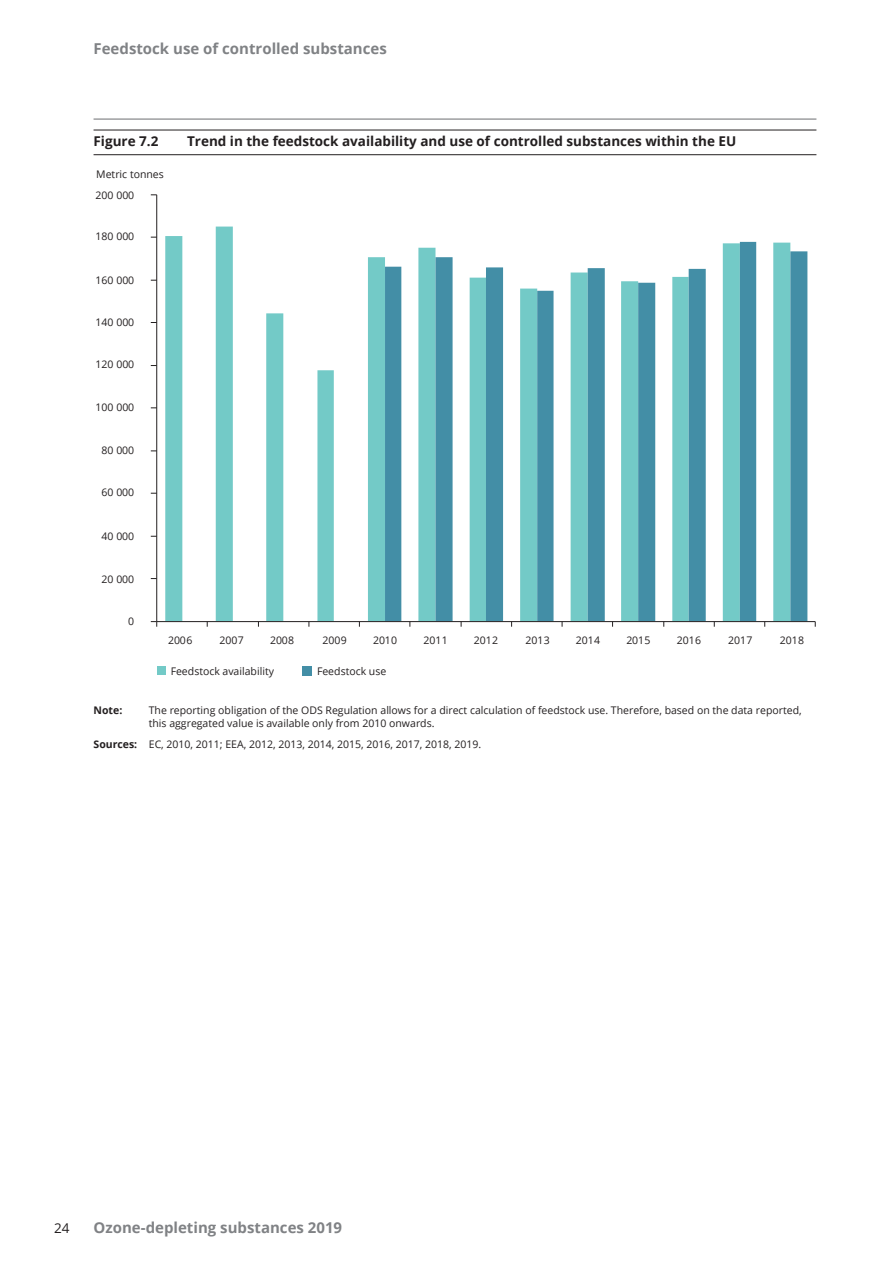
<style>
.page{position:relative;width:893px;height:1263px;background:#fff}
.page>*{position:absolute;margin:0;border:0;box-sizing:border-box;transform-origin:0 0}
.t1{font:700 15px "Open Sans";color:#808285}
.Figure_Title{font:700 13.5px "Open Sans";color:#231f20}
.t2{font:13.5px "Open Sans";color:#231f20}
.Note_Source{font:10.5px/12.8px "Open Sans";color:#231f20}
.Note_Source-2{font:700 10.5px "Open Sans";color:#231f20}
.s1{font-weight:700}
</style>
<div class="page">
<hr style="left:94px;top:119px;width:722px;height:1px;background:#6c6d70">
<hr style="left:94px;top:130px;width:722px;height:1px;background:#231f20">
<hr style="left:94px;top:154px;width:722px;height:1px;background:#231f20">
<svg style="left:165px;top:227px;width:591px;height:394px"></svg>
<svg style="left:385px;top:242px;width:422px;height:379px"></svg>
<hr style="left:156px;top:195px;width:1px;height:427px;background:#231f20">
<hr style="left:157px;top:621px;width:658px;height:1px;background:#231f20">
<svg style="left:151px;top:621px;width:6px;height:6px"></svg>
<div style="left:157px;top:666px;width:9px;height:9px;background:#73cac7"></div>
<div style="left:302px;top:666px;width:9px;height:10px;background:#438ea6"></div>
<h1 class="t1" style="left:94px;top:38px;width:295px">Feedstock use of controlled substances</h1>
<p class="Figure_Title" style="left:94px;top:132px;width:66px">Figure 7.2</p>
<p class="Figure_Title" style="left:187px;top:132px;width:551px">Trend in the feedstock availability and use of controlled substances within the EU</p>
<p class="Note_Source" style="left:96px;top:167px;width:69px">Metric tonnes</p>
<p class="Note_Source" style="left:96px;top:188px;width:40px">200 000</p>
<p class="Note_Source" style="left:96px;top:230px;width:40px">180 000</p>
<p class="Note_Source" style="left:96px;top:274px;width:40px">160 000</p>
<p class="Note_Source" style="left:96px;top:315px;width:40px">140 000</p>
<p class="Note_Source" style="left:96px;top:358px;width:40px">120 000</p>
<p class="Note_Source" style="left:96px;top:400px;width:40px">100 000</p>
<p class="Note_Source" style="left:102px;top:443px;width:34px">80 000</p>
<p class="Note_Source" style="left:102px;top:486px;width:34px">60 000</p>
<p class="Note_Source" style="left:101px;top:530px;width:34px">40 000</p>
<p class="Note_Source" style="left:101px;top:572px;width:34px">20 000</p>
<p class="Note_Source" style="left:128px;top:615px;width:8px">0</p>
<p class="Note_Source" style="left:168px;top:634px;width:26px">2006</p>
<p class="Note_Source" style="left:220px;top:634px;width:26px">2007</p>
<p class="Note_Source" style="left:270px;top:634px;width:26px">2008</p>
<p class="Note_Source" style="left:323px;top:634px;width:26px">2009</p>
<p class="Note_Source" style="left:373px;top:634px;width:26px">2010</p>
<p class="Note_Source" style="left:423px;top:634px;width:26px">2011</p>
<p class="Note_Source" style="left:474px;top:634px;width:26px">2012</p>
<p class="Note_Source" style="left:525px;top:634px;width:26px">2013</p>
<p class="Note_Source" style="left:576px;top:634px;width:26px">2014</p>
<p class="Note_Source" style="left:626px;top:634px;width:26px">2015</p>
<p class="Note_Source" style="left:677px;top:634px;width:26px">2016</p>
<p class="Note_Source" style="left:728px;top:634px;width:26px">2017</p>
<p class="Note_Source" style="left:780px;top:634px;width:26px">2018</p>
<p class="Note_Source" style="left:171px;top:664px;width:105px">Feedstock availability</p>
<p class="Note_Source" style="left:317px;top:664px;width:71px">Feedstock use</p>
<p class="Note_Source-2" style="left:94px;top:703px;width:30px">Note:</p>
<p class="Note_Source" style="left:149px;top:703px;width:654px">The reporting obligation of the ODS Regulation allows for a direct calculation of feedstock use. Therefore, based on the data reported, this aggregated value is available only from 2010 onwards.</p>
<p class="Note_Source" style="left:94px;top:737px;width:389px"><span class="s1">Sources:</span> EC, 2010, 2011; EEA, 2012, 2013, 2014, 2015, 2016, 2017, 2018, 2019.</p>
<p class="t2" style="left:54px;top:1219px;width:17px">24</p>
<h1 class="t1" style="left:94px;top:1217px;width:250px">Ozone-depleting substances 2019</h1>
</div>
